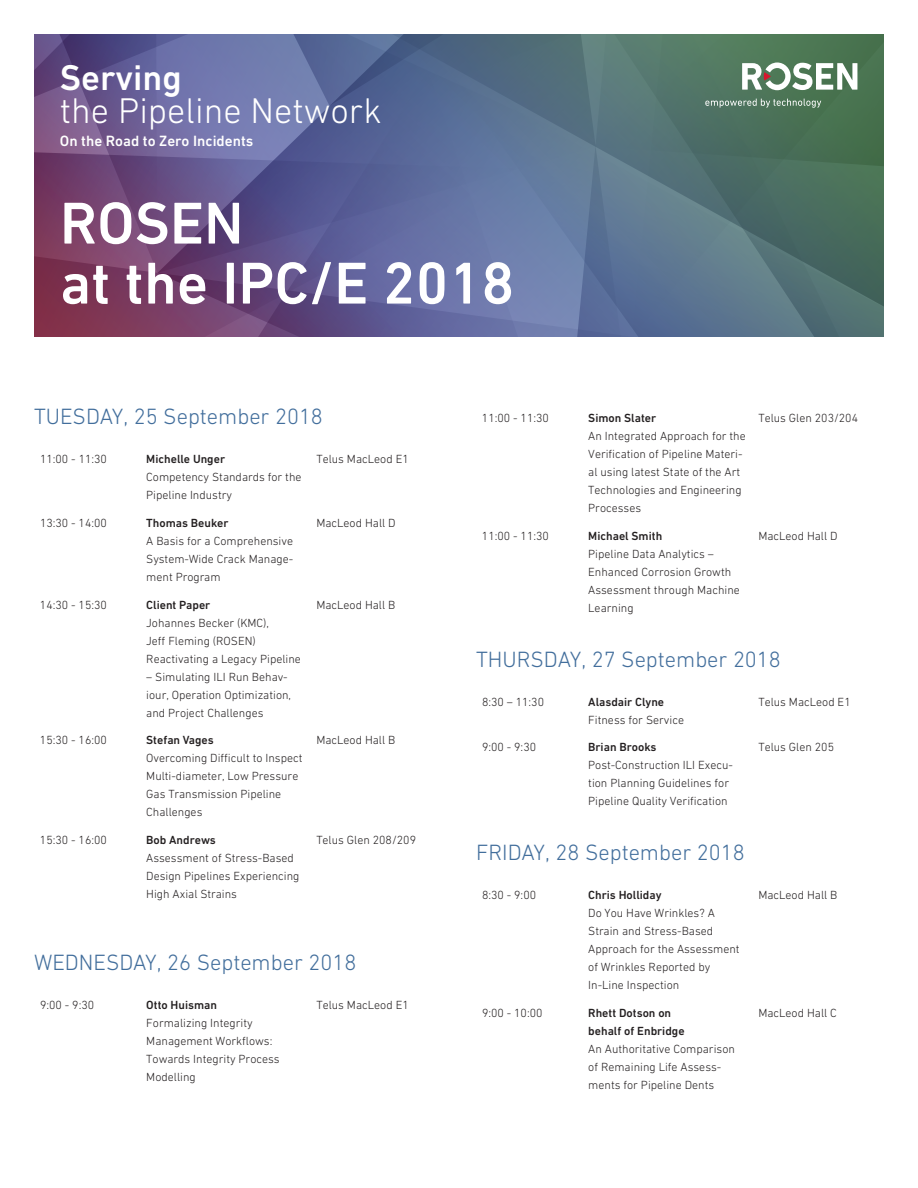
<style>
.page{position:relative;width:918px;height:1188px;background:#fff}
.page>*{position:absolute;margin:0;border:0;box-sizing:border-box;transform-origin:0 0}
.t1{font:500 60px/60px "DIN Next W1 G";color:#fff}
.t2{font:300 36.3px "DIN Next W1 G";color:#fff}
.t3{font:500 36.3px "DIN Next W1 G";color:#fff}
.t4{font:300 22.5px "DIN Next W1 G";color:#426e9c}
.t5{font:500 15.15px "DIN Next W1 G";color:#fff}
.t6{font:300 12px/18px "DIN Next W1 G";color:#231f20}
.t7{font:500 12px/18px "DIN Next W1 G";color:#231f20}
</style>
<div class="page">
<svg style="left:34px;top:273px;width:850px;height:63px;background:#655f84"></svg>
<svg style="left:34px;top:34px;width:850px;height:239px;background:#5f6885"></svg>
<h2 class="t3" style="left:60px;top:56px;width:124px">Serving</h2>
<h2 class="t2" style="left:60px;top:90px;width:323px">the Pipeline Network</h2>
<p class="t5" style="left:60px;top:132px;width:195px">On the Road to Zero Incidents</p>
<h1 class="t1" style="left:60px;top:193px;width:456px">ROSEN<br>at the IPC/E 2018</h1>
<h3 class="t4" style="left:34px;top:404px;width:290px">TUESDAY, 25 September 2018</h3>
<p class="t6" style="left:40px;top:450px;width:68px">11:00 - 11:30</p>
<p class="t7" style="left:146px;top:450px;width:80px">Michelle Unger</p>
<p class="t6" style="left:146px;top:468px;width:157px">Competency Standards for the<br>Pipeline Industry</p>
<p class="t6" style="left:316px;top:450px;width:94px">Telus MacLeod E1</p>
<p class="t6" style="left:482px;top:409px;width:68px">11:00 - 11:30</p>
<p class="t7" style="left:588px;top:409px;width:69px">Simon Slater</p>
<p class="t6" style="left:588px;top:427px;width:159px">An Integrated Approach for the<br>Verification of Pipeline Materi&shy;al using latest State of the Art<br>Technologies and Engineering<br>Processes</p>
<p class="t6" style="left:758px;top:409px;width:101px">Telus Glen 203/204</p>
<p class="t6" style="left:40px;top:514px;width:68px">13:30 - 14:00</p>
<p class="t7" style="left:146px;top:514px;width:84px">Thomas Beuker</p>
<p class="t6" style="left:146px;top:532px;width:149px;text-align:justify">A Basis for a Comprehensive System-Wide Crack Manage&shy;ment Program</p>
<p class="t6" style="left:40px;top:595px;width:68px">14:30 - 15:30</p>
<p class="t7" style="left:146px;top:595px;width:66px">Client Paper</p>
<p class="t6" style="left:146px;top:613px;width:156px">Johannes Becker (KMC),<br>Jeff Fleming (ROSEN)<br>Reactivating a Legacy Pipeline</p>
<p class="t6" style="left:146px;top:667px;width:146px">– Simulating ILI Run Behav&shy;iour, Operation Optimization, and Project Challenges</p>
<p class="t6" style="left:40px;top:731px;width:68px">15:30 - 16:00</p>
<p class="t7" style="left:146px;top:731px;width:69px">Stefan Vages</p>
<p class="t6" style="left:146px;top:749px;width:158px">Overcoming Difficult to Inspect<br>Multi-diameter, Low Pressure<br>Gas Transmission Pipeline<br>Challenges</p>
<p class="t6" style="left:40px;top:831px;width:68px">15:30 - 16:00</p>
<p class="t7" style="left:146px;top:831px;width:71px">Bob Andrews</p>
<p class="t6" style="left:146px;top:849px;width:155px">Assessment of Stress-Based<br>Design Pipelines Experiencing<br>High Axial Strains</p>
<p class="t6" style="left:316px;top:514px;width:81px">MacLeod Hall D</p>
<p class="t6" style="left:316px;top:595px;width:81px">MacLeod Hall B</p>
<p class="t6" style="left:316px;top:731px;width:81px">MacLeod Hall B</p>
<p class="t6" style="left:316px;top:831px;width:101px">Telus Glen 208/209</p>
<h3 class="t4" style="left:34px;top:950px;width:324px">WEDNESDAY, 26 September 2018</h3>
<p class="t6" style="left:40px;top:996px;width:56px">9:00 - 9:30</p>
<p class="t7" style="left:146px;top:996px;width:72px">Otto Huisman</p>
<p class="t6" style="left:146px;top:1014px;width:135px">Formalizing Integrity<br>Management Workflows:<br>Towards Integrity Process<br>Modelling</p>
<p class="t6" style="left:316px;top:996px;width:94px">Telus MacLeod E1</p>
<p class="t6" style="left:482px;top:527px;width:68px">11:00 - 11:30</p>
<p class="t7" style="left:588px;top:527px;width:75px">Michael Smith</p>
<p class="t6" style="left:588px;top:545px;width:153px">Pipeline Data Analytics –<br>Enhanced Corrosion Growth<br>Assessment through Machine<br>Learning</p>
<p class="t6" style="left:758px;top:527px;width:81px">MacLeod Hall D</p>
<h3 class="t4" style="left:476px;top:646px;width:306px">THURSDAY, 27 September 2018</h3>
<p class="t6" style="left:482px;top:692px;width:64px">8:30 – 11:30</p>
<p class="t7" style="left:588px;top:692px;width:77px">Alasdair Clyne</p>
<p class="t6" style="left:588px;top:710px;width:97px">Fitness for Service</p>
<p class="t6" style="left:758px;top:692px;width:94px">Telus MacLeod E1</p>
<p class="t6" style="left:482px;top:738px;width:56px">9:00 - 9:30</p>
<p class="t7" style="left:588px;top:738px;width:70px">Brian Brooks</p>
<p class="t6" style="left:588px;top:756px;width:146px">Post-Construction ILI Execu&shy;tion Planning Guidelines for<br>Pipeline Quality Verification</p>
<h3 class="t4" style="left:476px;top:839px;width:270px">FRIDAY, 28 September 2018</h3>
<p class="t6" style="left:482px;top:886px;width:56px">8:30 - 9:00</p>
<p class="t7" style="left:588px;top:886px;width:75px">Chris Holliday</p>
<p class="t6" style="left:588px;top:904px;width:153px">Do You Have Wrinkles? A<br>Strain and Stress-Based<br>Approach for the Assessment of Wrinkles Reported by<br>In-Line Inspection</p>
<p class="t6" style="left:482px;top:1003px;width:62px">9:00 - 10:00</p>
<p class="t7" style="left:588px;top:1003px;width:98px">Rhett Dotson on behalf of Enbridge</p>
<p class="t6" style="left:588px;top:1039px;width:148px">An Authoritative Comparison of Remaining Life Assess&shy;ments for Pipeline Dents</p>
<p class="t6" style="left:758px;top:738px;width:77px">Telus Glen 205</p>
<p class="t6" style="left:758px;top:886px;width:81px">MacLeod Hall B</p>
<p class="t6" style="left:758px;top:1003px;width:80px">MacLeod Hall C</p>
</div>
